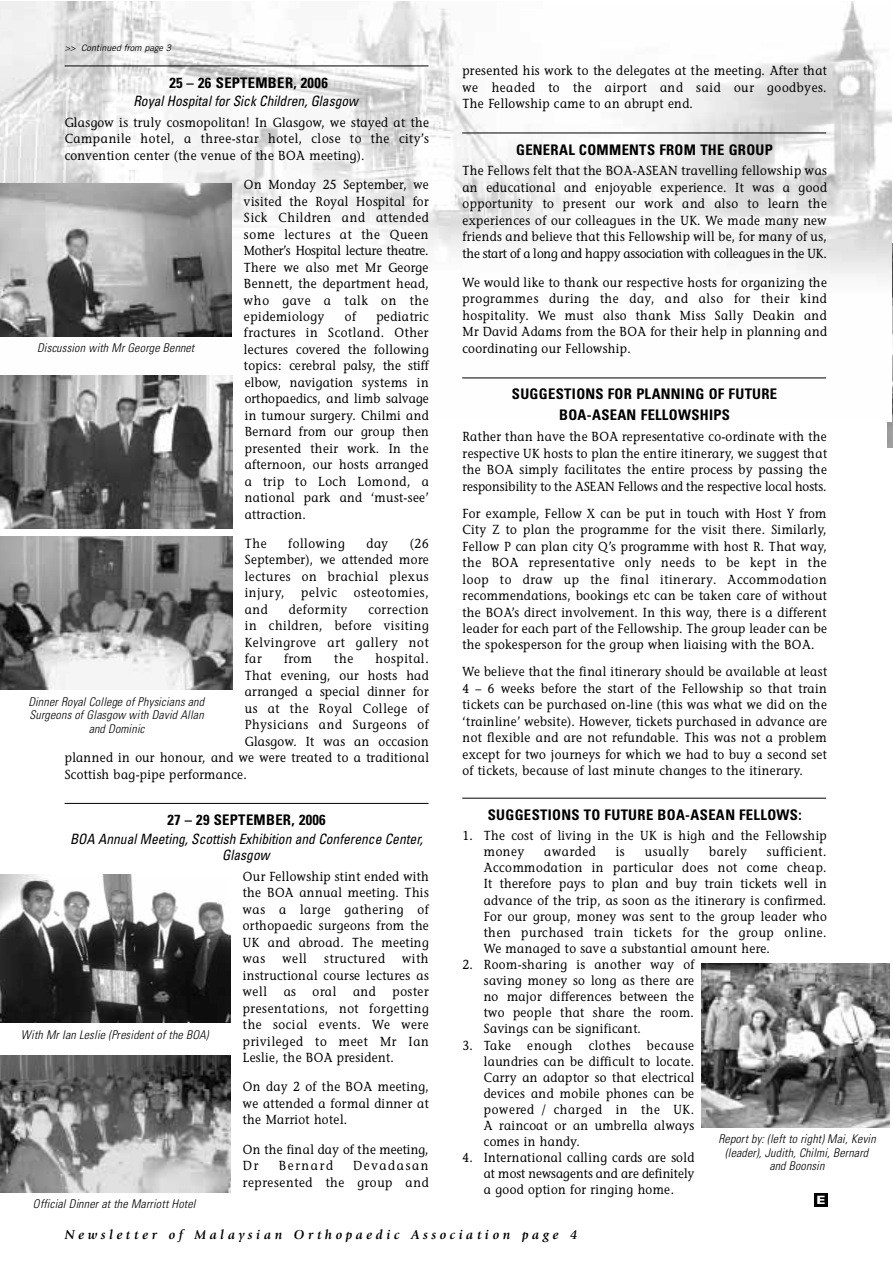
<style>
.page{position:relative;width:893px;height:1263px;background:#fff}
.page>*{position:absolute;margin:0;border:0;box-sizing:border-box;transform-origin:0 0}
.t1{font:700 condensed 14.55px/21px "Univers";letter-spacing:.02em;color:#000;text-align:center}
.t2{font:italic condensed 14.25px/16.5px "Univers";color:#000;text-align:center;scale:.95 1}
.t3{font:italic 700 13.5px "Giovanni";letter-spacing:.265em;color:#000}
.t4{font:13.05px/16.5px "Stone Informal";letter-spacing:.035em;color:#000;text-align:justify;scale:.9 1}
.t5{font:13.05px "Stone Informal";letter-spacing:.055em;color:#000;scale:.9 1}
.t6{font:13.05px/16.5px "Stone Informal";letter-spacing:.06em;color:#000;text-align:right;scale:.9 1}
.t7{font:italic 300 condensed 12px/13.5px "Univers";letter-spacing:.02em;color:#000;text-align:center}
.t8{font:900 11.4px "Univers";color:#fff;scale:1.18 1}
.t9{font:italic 9px "Trade Gothic";color:#000}
</style>
<div class="page">
<img style="left:1px;top:2px;width:890px;height:420px">
<hr style="left:65px;top:66px;width:363px;height:1px;background:#000">
<hr style="left:65px;top:803px;width:363px;height:1px;background:#000">
<hr style="left:462px;top:133px;width:364px;height:1px;background:#000">
<hr style="left:462px;top:378px;width:364px;height:1px;background:#000">
<hr style="left:462px;top:798px;width:364px;height:1px;background:#000">
<img style="left:1px;top:184px;width:231px;height:152px">
<img style="left:1px;top:376px;width:231px;height:152px">
<img style="left:1px;top:536px;width:231px;height:153px">
<img style="left:1px;top:874px;width:230px;height:149px">
<img style="left:1px;top:1055px;width:230px;height:138px">
<img style="left:701px;top:963px;width:188px;height:165px">
<div style="left:814px;top:1193px;width:13px;height:13px;background:#000"></div>
<p class="t9" style="left:65px;top:44px;width:108px">&gt;&gt; Continued from page 3</p>
<p class="t1" style="left:169px;top:73px;width:160px">25 – 26 SEPTEMBER, 2006</p>
<p class="t2" style="left:133px;top:94px;width:238px">Royal Hospital for Sick Children, Glasgow</p>
<p class="t4" style="left:65px;top:116px;width:406px">Glasgow is truly cosmopolitan! In Glasgow, we stayed at the Campanile hotel, a three-star hotel, close to the city’s convention center (the venue of the BOA meeting).</p>
<p class="t4" style="left:244px;top:178px;width:207px">On Monday 25 September, we visited the Royal Hospital for Sick Children and attended some lectures at the Queen M o t h e r ’s Hospital lecture theatre .<br>T h e re we also met Mr Georg e Bennett, the department head, who gave a talk on the epidemiology</p>
<p class="t4" style="left:345px;top:310px;width:14px">of</p>
<p class="t4" style="left:244px;top:310px;width:207px;text-indent:132px">pediatric f r a c t u re s in Scotland. Other l e c t u res covered the following topics: cerebral p a l s y, the stiff e l b o w, navigation systems in o rthopaedics, and limb salvage in tumour surg e ry. Chilmi and B e rn a rd from our group then p resented their work. In the a f t e rnoon, our hosts arr a n g e d a trip to Loch Lomond, a national park and ‘must-see’ a t t r a c t i o n .</p>
<p class="t4" style="left:245px;top:537px;width:26px">The</p>
<p class="t4" style="left:288px;top:537px;width:64px">following</p>
<p class="t4" style="left:366px;top:537px;width:25px">day</p>
<p class="t7" style="left:37px;top:342px;width:159px">Discussion with Mr George Bennet</p>
<p class="t4" style="left:245px;top:537px;width:206px;text-indent:165px">(26<br>September), we attended more l e c t u res on brachial plexus i n j u ry,</p>
<p class="t4" style="left:301px;top:586px;width:41px">pelvic</p>
<p class="t4" style="left:354px;top:586px;width:85px">osteotomies,</p>
<p class="t4" style="left:245px;top:602px;width:27px">and</p>
<p class="t4" style="left:289px;top:602px;width:66px">deformity</p>
<p class="t4" style="left:245px;top:602px;width:206px;text-indent:124px">correction in children, before visiting K e l v i n g rove art gallery not far</p>
<p class="t4" style="left:284px;top:652px;width:33px">from</p>
<p class="t4" style="left:334px;top:652px;width:23px">the</p>
<p class="t4" style="left:375px;top:652px;width:61px">hospital.</p>
<p class="t4" style="left:245px;top:668px;width:206px">That evening, our hosts had</p>
<p class="t4" style="left:245px;top:685px;width:206px">a rranged a special dinner for</p>
<p class="t5" style="left:245px;top:703px;width:206px">us at the Royal College of</p>
<p class="t4" style="left:245px;top:718px;width:206px">Physicians and Surgeons of</p>
<p class="t4" style="left:245px;top:734px;width:206px">G l a s g o w. It was an occasion</p>
<p class="t4" style="left:65px;top:751px;width:406px">planned in our honour, and we were treated to a traditional</p>
<p class="t4" style="left:65px;top:767px;width:204px">Scottish bag-pipe perf o rmance.</p>
<p class="t1" style="left:167px;top:811px;width:160px">27 – 29 SEPTEMBER, 2006</p>
<p class="t2" style="left:70px;top:832px;width:373px">BOA Annual Meeting, Scottish Exhibition and Conference Center,<br>Glasgow</p>
<p class="t4" style="left:243px;top:870px;width:208px">Our Fellowship stint ended with the BOA annual meeting. This was a large gathering of o rthopaedic surgeons from the UK and abroad. The meeting was</p>
<p class="t7" style="left:28px;top:696px;width:177px">Dinner Royal College of Physicians and<br>Surgeons of Glasgow with David Allan and Dominic</p>
<p class="t4" style="left:243px;top:952px;width:208px;text-indent:159px">with i n s t ructional course lectures as well</p>
<p class="t4" style="left:282px;top:952px;width:28px">well</p>
<p class="t4" style="left:324px;top:952px;width:69px">stru c t u red</p>
<p class="t4" style="left:284px;top:985px;width:15px">as</p>
<p class="t4" style="left:312px;top:985px;width:28px">oral</p>
<p class="t4" style="left:353px;top:985px;width:27px">and</p>
<p class="t4" style="left:243px;top:985px;width:208px;text-indent:150px">poster p resentations, not forg e t t i n g the social events. We were privileged to meet Mr Ian Leslie, the BOA pre s i d e n t .</p>
<p class="t4" style="left:243px;top:1080px;width:208px">On day 2 of the BOA meeting, we attended a formal dinner at the Marriot hotel.</p>
<p class="t4" style="left:243px;top:1142px;width:208px">On the final day of the m e e t i n g ,<br>Dr</p>
<p class="t7" style="left:21px;top:1030px;width:189px">With Mr Ian Leslie (President of the BOA)</p>
<p class="t6" style="left:243px;top:1159px;width:208px">Devadasan<br>re p resented the group and</p>
<p class="t4" style="left:279px;top:1159px;width:62px">Bern a rd</p>
<p class="t7" style="left:33px;top:1199px;width:164px">Official Dinner at the Marriott Hotel</p>
<p class="t4" style="left:462px;top:64px;width:406px">p resented his work to the delegates at the meeting. After that we headed to the airport and said our goodbyes.<br>The Fellowship came to an abrupt end.</p>
<p class="t1" style="left:516px;top:141px;width:258px">GENERAL COMMENTS FROM THE GROUP</p>
<p class="t4" style="left:462px;top:164px;width:406px">The Fellows felt that the BOA-ASEAN travelling fellowship was an educational and enjoyable experience. It was a good o p p o rtunity to present our work and also to learn the experiences of our colleagues in the UK. We made many new friends and believe that this Fellowship will be, for many of us, the start of a long and happy association with colleagues in the UK.</p>
<p class="t4" style="left:462px;top:275px;width:406px">We would like to thank our respective hosts for organizing the p rogrammes during the day, and also for their kind h o s p i t a l i t y. We must also thank Miss Sally Deakin and Mr David Adams from the BOA for their help in planning and c o o rdinating our Fellowship.</p>
<p class="t1" style="left:512px;top:385px;width:267px">SUGGESTIONS FOR PLANNING OF FUTURE<br>BOA-ASEAN FELLOWSHIPS</p>
<p class="t4" style="left:462px;top:430px;width:406px">Rather than have the BOA re p resentative co-ordinate with the respective UK hosts to plan the entire itinerary, we suggest that the BOA simply facilitates the entire process by passing the responsibility to the ASEAN Fellows and the respective local hosts.</p>
<p class="t4" style="left:462px;top:506px;width:406px">For example, Fellow X can be put in touch with Host Y fro m City Z to plan the programme for the visit there. Similarly, Fellow P can plan city Q’s programme with host R. That way, the BOA re p resentative only needs to be kept in the loop to draw up the final itinerary. Accommodation recommendations, bookings etc can be taken care of without the BOA’s direct involvement. In this way, there is a diff e re n t leader for each part of the Fellowship. The group leader can be the spokesperson for the group when liaising with the BOA.</p>
<p class="t4" style="left:462px;top:665px;width:406px">We believe that the final itinerary should be available at least 4 – 6 weeks before the start of the Fellowship so that train tickets can be purchased on-line (this was what we did on the ‘trainline’ website). However, tickets purchased in advance are not flexible and are not refundable. This was not a pro b l e m except for two journeys for which we had to buy a second set of tickets, because of last minute changes to the itinerary.</p>
<p class="t1" style="left:488px;top:806px;width:315px">SUGGESTIONS TO FUTURE BOA-ASEAN FELLOWS:</p>
<p class="t4" style="left:484px;top:829px;width:382px;line-height:16px;text-indent:-21px">1. The cost of living in the UK is high and the Fellowship money</p>
<p class="t4" style="left:484px;top:845px;width:382px;line-height:16px;text-indent:283px">suff i c i e n t .<br>Accommodation in particular does not come cheap.<br>It there f o re pays to plan and buy train tickets well in advance of the trip, as soon as the itinerary is confirm e d .<br>For our group, money was sent to the group leader who then purchased train tickets for the group online.<br>We managed to save a substantial amount here .</p>
<p class="t4" style="left:484px;top:958px;width:235px;line-height:16px;text-indent:-21px">2. Room-sharing is another way of saving money so long as there are no major diff e rences between the two people that share the ro o m .<br>Savings can be significant.</p>
<p class="t4" style="left:484px;top:1038px;width:236px;line-height:16px;text-indent:-21px">3. Take enough clothes because laundries can be difficult to locate.<br>C a rry an adaptor so that electrical devices and mobile phones can be p o w e re d / c h a rged in the UK.<br>A raincoat or an umbrella always comes in handy.</p>
<p class="t4" style="left:484px;top:1151px;width:235px;line-height:16px;text-indent:-21px">4. I n t e rnational calling cards are sold at most newsagents and are definitely a good option for ringing home.</p>
<p class="t5" style="left:544px;top:847px;width:59px">awarded</p>
<p class="t4" style="left:615px;top:845px;width:11px">is</p>
<p class="t5" style="left:644px;top:847px;width:51px">usually</p>
<p class="t4" style="left:709px;top:845px;width:43px">barely</p>
<p class="t7" style="left:718px;top:1133px;width:159px">Report by: (left to right) Mai, Kevin (leader), Judith, Chilmi, Bernard and Boonsin</p>
<p class="t8" style="left:816px;top:1196px;width:9px">E</p>
<p class="t3" style="left:65px;top:1229px;width:514px">Newsletter of Malaysian Orthopaedic Association page 4</p>
</div>
